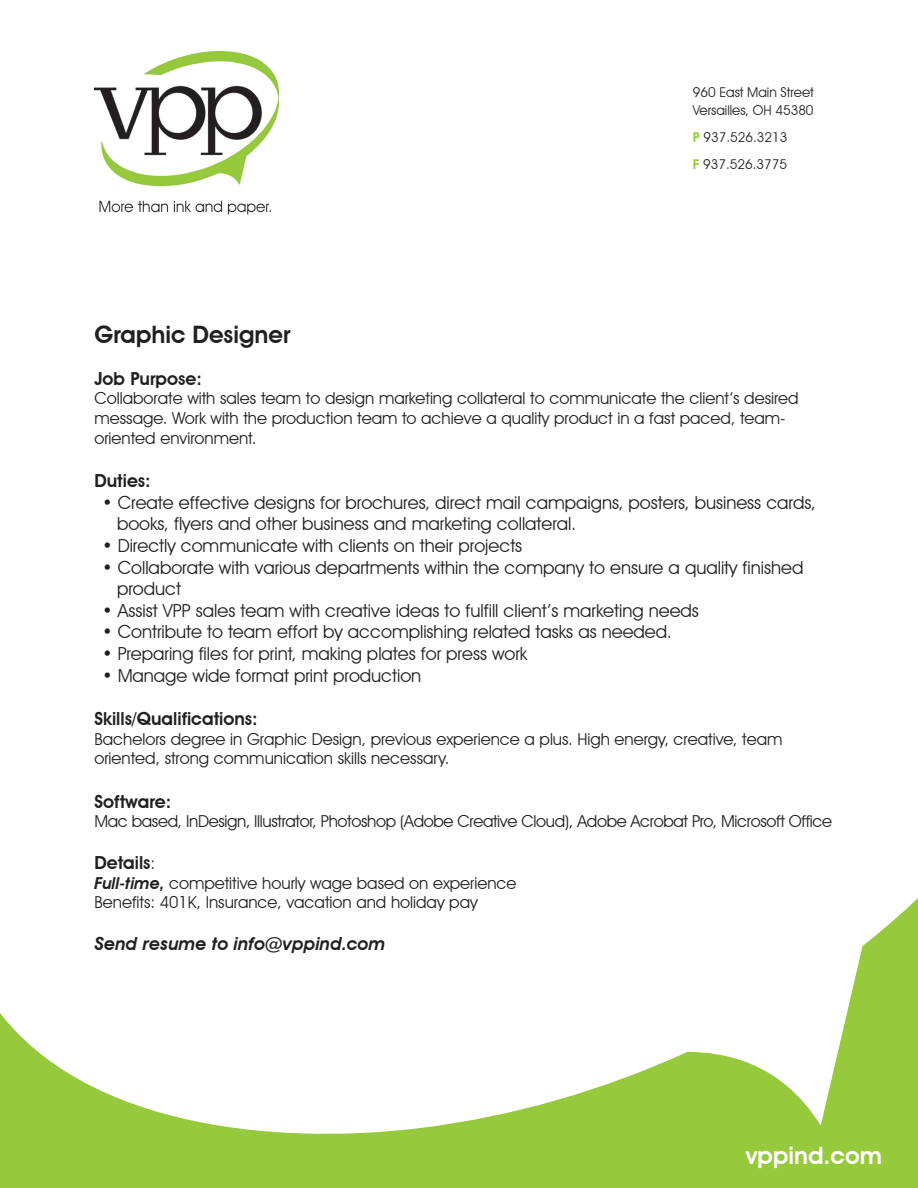
<style>
.page{position:relative;width:918px;height:1188px;background:#fff}
.page>*{position:absolute;margin:0;border:0;box-sizing:border-box;transform-origin:0 0}
.t1{font:600 24px "Avant Garde IT Cby BT";color:#231f20}
.t2{font:600 24px "Avant Garde IT Cby BT";color:#fff}
.t3{font:18px/21.6px "Avant Garde IT Cby BT";color:#231f20}
.t4{font:600 18px "Avant Garde IT Cby BT";color:#231f20}
.t5{font:italic 600 18px "Avant Garde IT Cby BT";color:#231f20}
.t6{font:16.5px/19.8px "Avant Garde IT Cby BT";color:#231f20}
.t7{font:16.5px "Avant Garde IT Cby BT";letter-spacing:-.02em;color:#231f20}
.t8{font:13.5px/18px "Avant Garde IT Cby BT";color:#231f20}
.s1{font-weight:600;color:#97c93c}
.s2{font-weight:400;font-size:16.5px}
.s3{font-weight:600;font-style:italic}
</style>
<div class="page">
<svg style="left:0;top:898px;width:918px;height:290px"></svg>
<img style="left:94px;top:52px;width:185px;height:163px">
<p class="t8" style="left:693px;top:83px;width:123px">960 East Main Street<br>Versailles, OH 45380</p>
<p class="t8" style="left:693px;top:123px;width:96px;line-height:27px"><span class="s1">P</span> 937.526.3213<br><span class="s1">F</span> 937.526.3775</p>
<h1 class="t1" style="left:94px;top:320px;width:197px">Graphic Designer</h1>
<p class="t4" style="left:94px;top:367px;width:109px">Job Purpose:</p>
<p class="t6" style="left:94px;top:389px;width:706px">Collaborate with sales team to design marketing collateral to communicate the client’s desired message. Work with the production team to achieve a quality product in a fast paced, team&shy;oriented environment.</p>
<p class="t4" style="left:94px;top:470px;width:58px">Duties:</p>
<p class="t3" style="left:117px;top:491px;width:700px;text-indent:-15px">• Create effective designs for brochures, direct mail campaigns, posters, business cards, books, flyers and other business and marketing collateral.</p>
<p class="t3" style="left:102px;top:535px;width:422px">• Directly communicate with clients on their projects</p>
<p class="t3" style="left:117px;top:556px;width:688px;text-indent:-15px">• Collaborate with various departments within the company to ensure a quality finished product</p>
<p class="t3" style="left:102px;top:599px;width:598px">• Assist VPP sales team with creative ideas to fulfill client’s marketing needs</p>
<p class="t3" style="left:102px;top:621px;width:571px">• Contribute to team effort by accomplishing related tasks as needed.</p>
<p class="t3" style="left:102px;top:643px;width:427px">• Preparing files for print, making plates for press work</p>
<p class="t3" style="left:102px;top:664px;width:321px">• Manage wide format print production</p>
<p class="t4" style="left:94px;top:708px;width:165px">Skills/Qualifications:</p>
<p class="t6" style="left:94px;top:729px;width:690px">Bachelors degree in Graphic Design, previous experience a plus. High energy, creative, team oriented, strong communication skills necessary.</p>
<p class="t4" style="left:94px;top:790px;width:78px">Software:</p>
<p class="t7" style="left:94px;top:812px;width:739px">Mac based, InDesign, Illustrator, Photoshop (Adobe Creative Cloud), Adobe Acrobat Pro, Microsoft Office</p>
<p class="t4" style="left:94px;top:852px;width:62px">Details<span class="s2">:</span></p>
<p class="t6" style="left:94px;top:873px;width:424px"><span class="s3">Full-time,</span> competitive hourly wage based on experience<br>Benefits: 401K, Insurance, vacation and holiday pay</p>
<p class="t5" style="left:94px;top:933px;width:292px">Send resume to info@vppind.com</p>
<h1 class="t2" style="left:746px;top:1141px;width:138px">vppind.com</h1>
</div>
